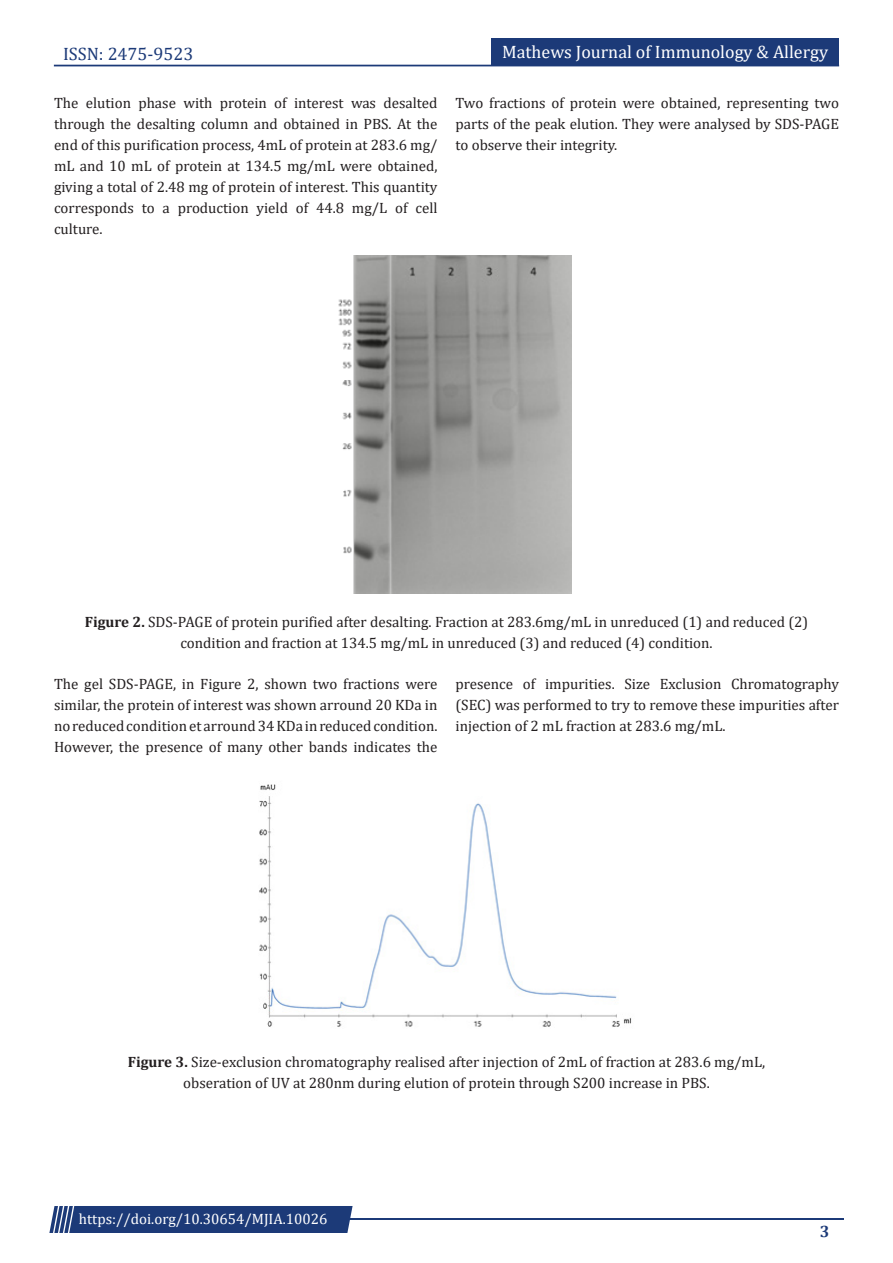
<style>
.page{position:relative;width:893px;height:1263px;background:#fff}
.page>*{position:absolute;margin:0;border:0;box-sizing:border-box;transform-origin:0 0}
.t1{font:18px "Cambria";color:#fff}
.t2{font:18px "Cambria";color:#1c3a78}
.t3{font:700 16.5px "Cambria";color:#1c3a78}
.t4{font:15px/21px "Cambria";color:#231f20;text-align:justify}
.t5{font:15px "Cambria";color:#fff}
.s1{font-weight:700}
</style>
<div class="page">
<div style="left:54px;top:65px;width:785px;height:1px;border:1px solid #1c3a78"></div>
<div style="left:491px;top:39px;width:348px;height:27px;background:#1c3a78"></div>
<hr style="left:310px;top:1219px;width:534px;height:1px;background:#1c3a78">
<div style="left:49px;top:1206px;width:304px;height:27px;background:#1c3a78"></div>
<img style="left:338px;top:256px;width:234px;height:337px">
<img style="left:259px;top:784px;width:373px;height:243px">
<p class="t2" style="left:63px;top:43px;width:132px">ISSN: 2475-9523</p>
<p class="t1" style="left:502px;top:41px;width:327px">Mathews Journal of Immunology &amp; Allergy</p>
<p class="t4" style="left:54px;top:92px;width:385px">The elution phase with protein of interest was desalted through the desalting column and obtained in PBS. At the end of this purification process, 4mL of protein at 283.6 mg/ mL and 10 mL of protein at 134.5 mg/mL were obtained, giving a total of 2.48 mg of protein of interest. This quantity corresponds to a production yield of 44.8 mg/L of cell culture.</p>
<p class="t4" style="left:455px;top:92px;width:385px">Two fractions of protein were obtained, representing two parts of the peak elution. They were analysed by SDS-PAGE to observe their integrity.</p>
<p class="t4" style="left:85px;top:611px;width:725px;text-align:center"><span class="s1">Figure 2.</span> SDS-PAGE of protein purified after desalting. Fraction at 283.6mg/mL in unreduced (1) and reduced (2) condition and fraction at 134.5 mg/mL in unreduced (3) and reduced (4) condition.</p>
<p class="t4" style="left:54px;top:673px;width:385px">The gel SDS-PAGE, in Figure 2, shown two fractions were similar, the protein of interest was shown arround 20 KDa in no reduced condition et arround 34 KDa in reduced condition.<br>However, the presence of many other bands indicates the</p>
<p class="t4" style="left:455px;top:673px;width:385px">presence of impurities. Size Exclusion Chromatography (SEC) was performed to try to remove these impurities after injection of 2 mL fraction at 283.6 mg/mL.</p>
<p class="t4" style="left:128px;top:1051px;width:639px;text-align:center"><span class="s1">Figure 3.</span> Size-exclusion chromatography realised after injection of 2mL of fraction at 283.6 mg/mL, obseration of UV at 280nm during elution of protein through S200 increase in PBS.</p>
<p class="t5" style="left:79px;top:1210px;width:250px">https://doi.org/10.30654/MJIA.10026</p>
<p class="t3" style="left:820px;top:1220px;width:11px">3</p>
</div>
